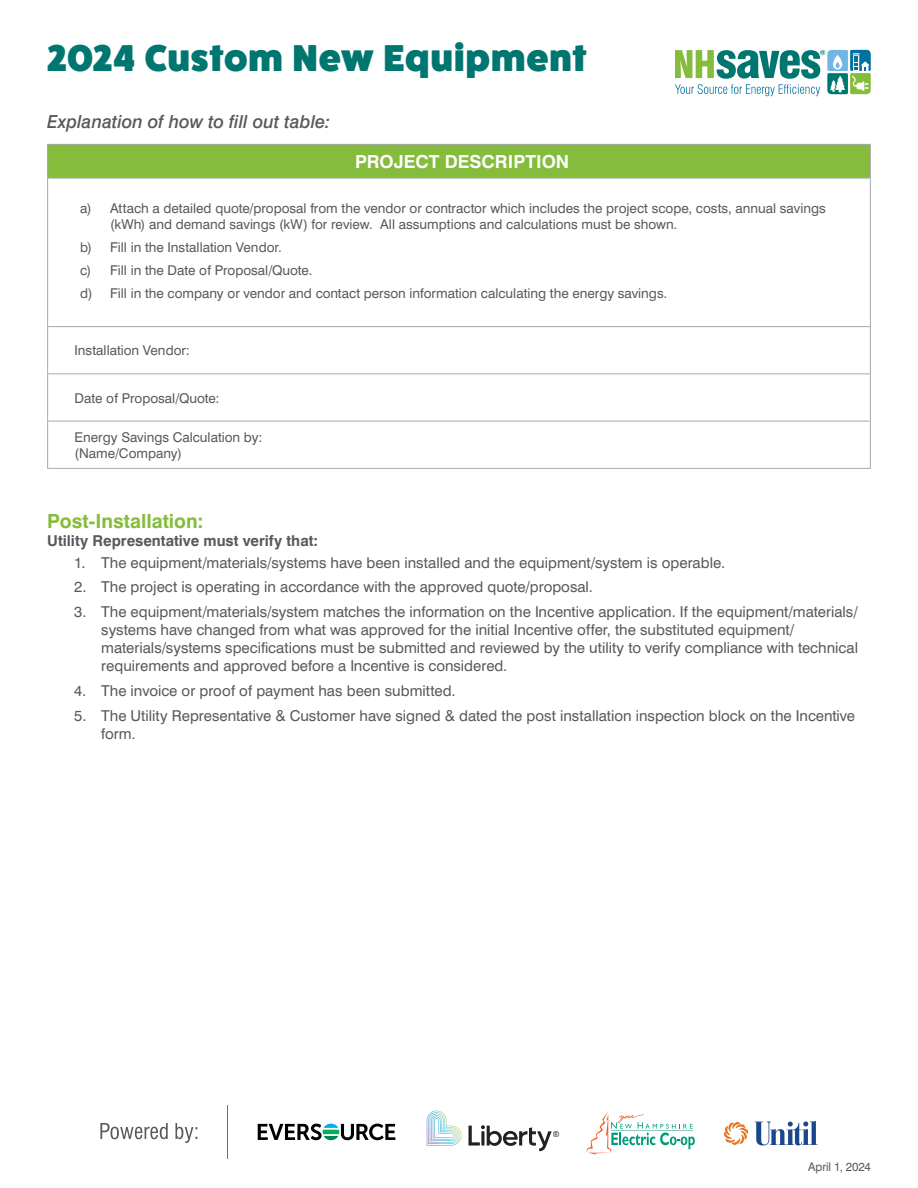
<style>
.page{position:relative;width:918px;height:1188px;background:#fff}
.page>*{position:absolute;margin:0;border:0;box-sizing:border-box;transform-origin:0 0}
.t1{font:800 37.5px "Fat Frank";letter-spacing:.025em;color:#007670}
.t2{font:700 19.5px "Swiss 721 BT";color:#85bc3c}
.t3{font:italic 500 18px "Swiss 721 BT";color:#58595b}
.t4{font:700 18px "Swiss 721 BT";color:#fff}
.t5{font:15px/18px "Swiss 721 BT";color:#58595b}
.t6{font:700 15px "Swiss 721 BT";color:#58595b}
.t7{font:13.5px/16.2px "Swiss 721 BT";color:#58595b}
.t8{font:12px "Swiss 721 BT";letter-spacing:-.01em;color:#58595b}
.t9{font:8.1px "Arial";color:#241f20}
</style>
<div class="page">
<svg style="left:675px;top:50px;width:196px;height:46px"></svg>
<div style="left:48px;top:144px;width:822px;height:34px;background:#85bc3c"></div>
<svg style="left:48px;top:179px;width:822px;height:289px"></svg>
<hr style="left:47px;top:144px;width:824px;height:1px;background:#a7a9ac">
<hr style="left:47px;top:145px;width:1px;height:33px;background:#a7a9ac">
<hr style="left:870px;top:145px;width:1px;height:33px;background:#a7a9ac">
<hr style="left:47px;top:178px;width:824px;height:1px;background:#a7a9ac">
<hr style="left:47px;top:178px;width:1px;height:148px;background:#a7a9ac">
<hr style="left:870px;top:178px;width:1px;height:148px;background:#a7a9ac">
<hr style="left:47px;top:326px;width:824px;height:1px;background:#a7a9ac">
<hr style="left:47px;top:327px;width:1px;height:46px;background:#a7a9ac">
<hr style="left:870px;top:327px;width:1px;height:46px;background:#a7a9ac">
<hr style="left:47px;top:373px;width:824px;height:1px;background:#a7a9ac">
<hr style="left:47px;top:374px;width:1px;height:47px;background:#a7a9ac">
<hr style="left:870px;top:374px;width:1px;height:47px;background:#a7a9ac">
<hr style="left:47px;top:421px;width:824px;height:1px;background:#a7a9ac">
<hr style="left:47px;top:421px;width:1px;height:47px;background:#a7a9ac">
<hr style="left:870px;top:421px;width:1px;height:47px;background:#a7a9ac">
<hr style="left:47px;top:468px;width:824px;height:1px;background:#a7a9ac">
<svg style="left:427px;top:1111px;width:35px;height:35px"></svg>
<svg style="left:469px;top:1125px;width:83px;height:26px"></svg>
<svg style="left:258px;top:1124px;width:137px;height:16px"></svg>
<svg style="left:755px;top:1121px;width:63px;height:24px"></svg>
<svg style="left:724px;top:1122px;width:24px;height:23px"></svg>
<svg style="left:586px;top:1111px;width:109px;height:44px"></svg>
<hr style="left:227px;top:1106px;width:1px;height:53px;background:#6d6e71">
<svg style="left:100px;top:1123px;width:68px;height:16px"></svg>
<svg style="left:175px;top:1123px;width:22px;height:20px"></svg>
<h1 class="t1" style="left:47px;top:37px;width:541px">2024 Custom New Equipment</h1>
<p class="t3" style="left:47px;top:111px;width:285px">Explanation of how to fill out table:</p>
<p class="t4" style="left:355px;top:151px;width:216px">PROJECT DESCRIPTION</p>
<p class="t7" style="left:110px;top:200px;width:717px;text-indent:-30px">a) Attach a detailed quote/proposal from the vendor or contractor which includes the project scope, costs, annual savings (kWh) and demand savings (kW) for review. All assumptions and calculations must be shown.</p>
<p class="t7" style="left:80px;top:236px;width:589px;line-height:23px">b) Fill in the Installation Vendor.<br>c) Fill in the Date of Proposal/Quote.<br>d) Fill in the company or vendor and contact person information calculating the energy savings.</p>
<p class="t7" style="left:75px;top:342px;width:117px">Installation Vendor:</p>
<p class="t7" style="left:75px;top:390px;width:146px">Date of Proposal/Quote:</p>
<p class="t7" style="left:75px;top:429px;width:189px">Energy Savings Calculation by: (Name/Company)</p>
<h2 class="t2" style="left:47px;top:509px;width:158px">Post-Installation:</h2>
<p class="t6" style="left:47px;top:532px;width:272px">Utility Representative must verify that:</p>
<p class="t5" style="left:74px;top:553px;width:652px">1. The equipment/materials/systems have been installed and the equipment/system is operable.</p>
<p class="t5" style="left:74px;top:578px;width:520px">2. The project is operating in accordance with the approved quote/proposal.</p>
<p class="t5" style="left:101px;top:603px;width:758px;text-indent:-27px">3. The equipment/materials/system matches the information on the Incentive application. If the equipment/materials/ systems have changed from what was approved for the initial Incentive offer, the substituted equipment/ materials/systems specifications must be submitted and reviewed by the utility to verify compliance with technical requirements and approved before a Incentive is considered.</p>
<p class="t5" style="left:74px;top:681px;width:383px">4. The invoice or proof of payment has been submitted.</p>
<p class="t5" style="left:101px;top:706px;width:755px;text-indent:-27px">5. The Utility Representative &amp; Customer have signed &amp; dated the post installation inspection block on the Incentive form.</p>
<p class="t9" style="left:553px;top:1129px;width:7px">®</p>
<p class="t8" style="left:808px;top:1160px;width:64px">April 1, 2024</p>
</div>
